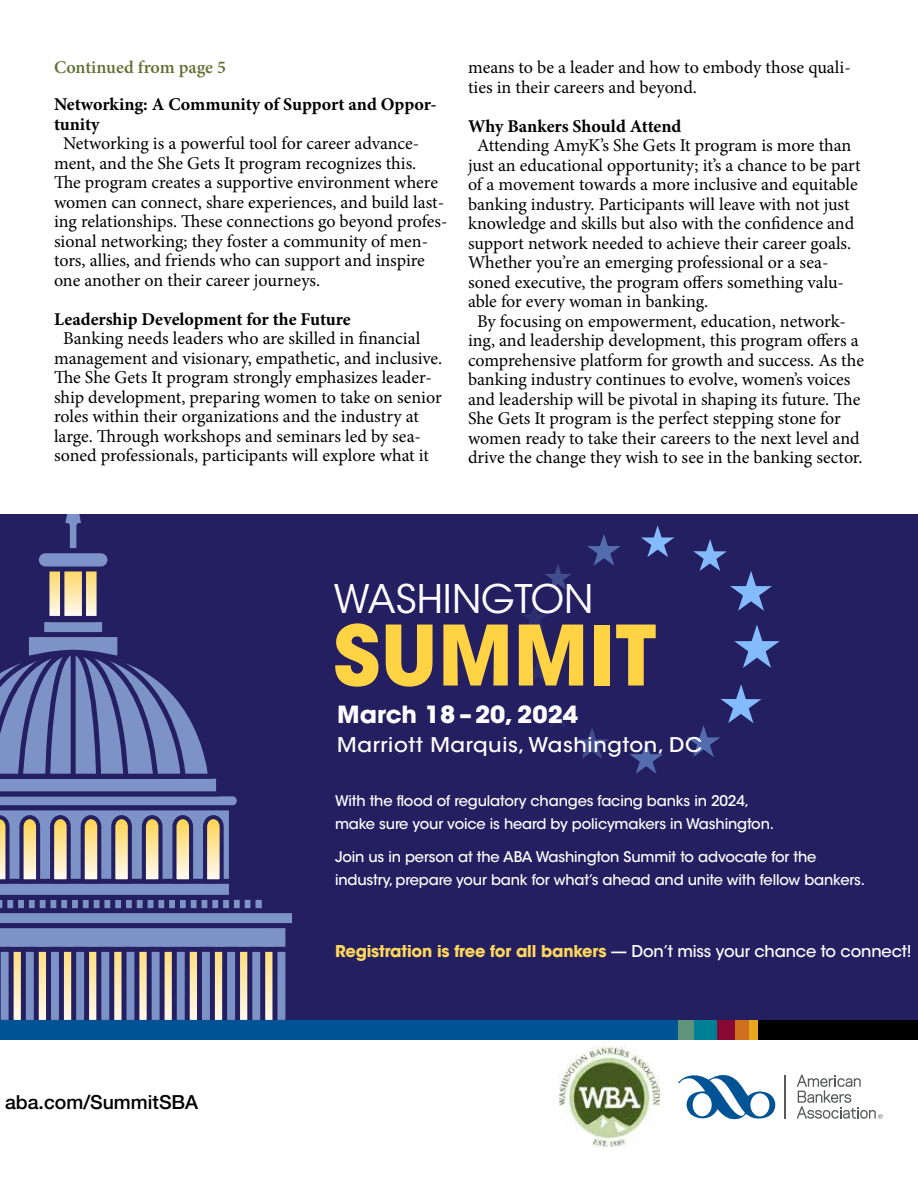
<style>
.page{position:relative;width:918px;height:1188px;background:#fff}
.page>*{position:absolute;margin:0;border:0;box-sizing:border-box;transform-origin:0 0}
.t1{font:700 82.35px "ITC Avant Garde Std";color:#ffd343}
.t2{font:39.15px "ITC Avant Garde Std";color:#fff}
.t3{font:700 23.55px "ITC Avant Garde Std";color:#fff;scale:1.05 1}
.t4{font:500 20.1px "ITC Avant Garde Std";letter-spacing:.03em;color:#fff;scale:1.05 1}
.t5{font:500 19.5px "Helvetica Neue LT Std";color:#000}
.t6{font:18px/19.5px "Minion Pro";letter-spacing:-.005em;color:#000}
.t7{font:700 18px/19.5px "Minion Pro";letter-spacing:-.005em;color:#000}
.t8{font:600 18px "Minion Pro";color:#5f7232}
.t9{font:700 16.2px "ITC Avant Garde Std";letter-spacing:-.01em;color:#ffd75b}
.t10{font:500 14.55px/22.6px "ITC Avant Garde Std";letter-spacing:-.01em;color:#fff}
.s1{font-weight:500;color:#fff}
</style>
<div class="page">
<div style="left:0;top:514px;width:918px;height:635px;background:#241f61"></div>
<svg style="left:0;top:622px;width:292px;height:398px"></svg>
<svg style="left:65px;top:571px;width:16px;height:44px"></svg>
<div style="left:60px;top:561px;width:26px;height:59px;border:4px solid #241f61"></div>
<svg style="left:50px;top:571px;width:9px;height:44px"></svg>
<div style="left:45px;top:561px;width:19px;height:59px;border:4px solid #241f61"></div>
<svg style="left:87px;top:571px;width:9px;height:44px"></svg>
<div style="left:82px;top:561px;width:19px;height:59px;border:4px solid #241f61"></div>
<svg style="left:65px;top:514px;width:16px;height:34px"></svg>
<div style="left:36px;top:551px;width:74px;height:18px;background:#7d92c7;border-radius:9px"></div>
<div style="left:34px;top:548px;width:78px;height:23px;border:5px solid #241f61;border-radius:9px"></div>
<svg style="left:587px;top:534px;width:34px;height:32px"></svg>
<svg style="left:527px;top:660px;width:23px;height:22px"></svg>
<svg style="left:641px;top:525px;width:33px;height:32px"></svg>
<svg style="left:546px;top:706px;width:62px;height:53px"></svg>
<svg style="left:545px;top:565px;width:26px;height:25px"></svg>
<svg style="left:522px;top:605px;width:25px;height:25px"></svg>
<svg style="left:630px;top:742px;width:33px;height:32px"></svg>
<svg style="left:693px;top:539px;width:79px;height:72px"></svg>
<svg style="left:687px;top:684px;width:74px;height:73px"></svg>
<svg style="left:734px;top:625px;width:46px;height:43px"></svg>
<div style="left:0;top:1040px;width:918px;height:109px;background:#fff"></div>
<hr style="left:785px;top:1075px;width:1px;height:43px;background:#58595b">
<svg style="left:678px;top:1075px;width:97px;height:45px"></svg>
<svg style="left:797px;top:1075px;width:86px;height:44px"></svg>
<div style="left:756px;top:1020px;width:162px;height:20px;background:#000"></div>
<div style="left:0;top:1020px;width:678px;height:20px;background:#005496"></div>
<div style="left:749px;top:1020px;width:9px;height:20px;background:#e7a71f"></div>
<div style="left:717px;top:1020px;width:18px;height:20px;background:#880834"></div>
<div style="left:735px;top:1020px;width:14px;height:20px;background:#ce701d"></div>
<div style="left:694px;top:1020px;width:23px;height:20px;background:#008095"></div>
<div style="left:678px;top:1020px;width:16px;height:20px;background:#60947a"></div>
<img style="left:558px;top:1046px;width:102px;height:102px">
<p class="t8" style="left:54px;top:55px;width:173px">Continued from page 5</p>
<p class="t7" style="left:54px;top:95px;width:384px">Networking: A Community of Support and Oppor&shy;tunity</p>
<p class="t6" style="left:54px;top:134px;width:395px;text-indent:9px">Networking is a powerful tool for career advance&shy;ment, and the She Gets It program recognizes this.<br>The program creates a supportive environment where women can connect, share experiences, and build last&shy;ing relationships. These connections go beyond profes&shy;sional networking; they foster a community of men&shy;tors, allies, and friends who can support and inspire one another on their career journeys.</p>
<p class="t7" style="left:54px;top:309px;width:298px">Leadership Development for the Future</p>
<p class="t6" style="left:54px;top:329px;width:390px;text-indent:9px">Banking needs leaders who are skilled in financial management and visionary, empathetic, and inclusive.<br>The She Gets It program strongly emphasizes leader&shy;ship development, preparing women to take on senior roles within their organizations and the industry at large. Through workshops and seminars led by sea&shy;soned professionals, participants will explore what it</p>
<p class="t6" style="left:468px;top:58px;width:384px">means to be a leader and how to embody those quali&shy;ties in their careers and beyond.</p>
<p class="t7" style="left:468px;top:116px;width:215px">Why Bankers Should Attend</p>
<p class="t6" style="left:477px;top:136px;width:376px">Attending AmyK’s She Gets It program is more than</p>
<p class="t6" style="left:468px;top:156px;width:394px">just an educational opportunity; it’s a chance to be part</p>
<p class="t6" style="left:468px;top:175px;width:391px">of a movement towards a more inclusive and equitable</p>
<p class="t6" style="left:468px;top:195px;width:383px">banking industry. Participants will leave with not just</p>
<p class="t6" style="left:468px;top:214px;width:388px">knowledge and skills but also with the confidence and</p>
<p class="t6" style="left:468px;top:234px;width:385px">support network needed to achieve their career goals.</p>
<p class="t6" style="left:468px;top:253px;width:362px">Whether you’re an emerging professional or a sea-</p>
<p class="t6" style="left:468px;top:273px;width:378px">soned executive, the program offers something valu-</p>
<p class="t6" style="left:468px;top:292px;width:242px">able for every woman in banking.</p>
<p class="t6" style="left:477px;top:312px;width:371px">By focusing on empowerment, education, network-</p>
<p class="t6" style="left:468px;top:331px;width:392px">ing, and leadership development, this program offers a</p>
<p class="t6" style="left:468px;top:350px;width:397px">comprehensive platform for growth and success. As the</p>
<p class="t6" style="left:468px;top:370px;width:384px">banking industry continues to evolve, women’s voices</p>
<p class="t6" style="left:468px;top:389px;width:394px">and leadership will be pivotal in shaping its future. The</p>
<p class="t6" style="left:468px;top:409px;width:374px">She Gets It program is the perfect stepping stone for</p>
<p class="t6" style="left:468px;top:428px;width:393px">women ready to take their careers to the next level and</p>
<p class="t6" style="left:468px;top:448px;width:396px">drive the change they wish to see in the banking sector.</p>
<h2 class="t2" style="left:334px;top:575px;width:261px">WASHINGTON</h2>
<h1 class="t1" style="left:333px;top:602px;width:325px">SUMMIT</h1>
<h3 class="t3" style="left:337px;top:699px;width:231px">March 18 –20, 2024</h3>
<p class="t4" style="left:337px;top:732px;width:349px">Marriott Marquis, Washington, DC</p>
<p class="t10" style="left:335px;top:789px;width:441px">With the flood of regulatory changes facing banks in 2024, make sure your voice is heard by policymakers in Washington.</p>
<p class="t10" style="left:335px;top:846px;width:532px">Join us in person at the ABA Washington Summit to advocate for the industry, prepare your bank for what’s ahead and unite with fellow bankers.</p>
<p class="t5" style="left:5px;top:1090px;width:195px">aba.com/SummitSBA</p>
<p class="t9" style="left:335px;top:941px;width:578px">Registration is free for all bankers <span class="s1">— Don’t miss your chance to connect!</span></p>
</div>
